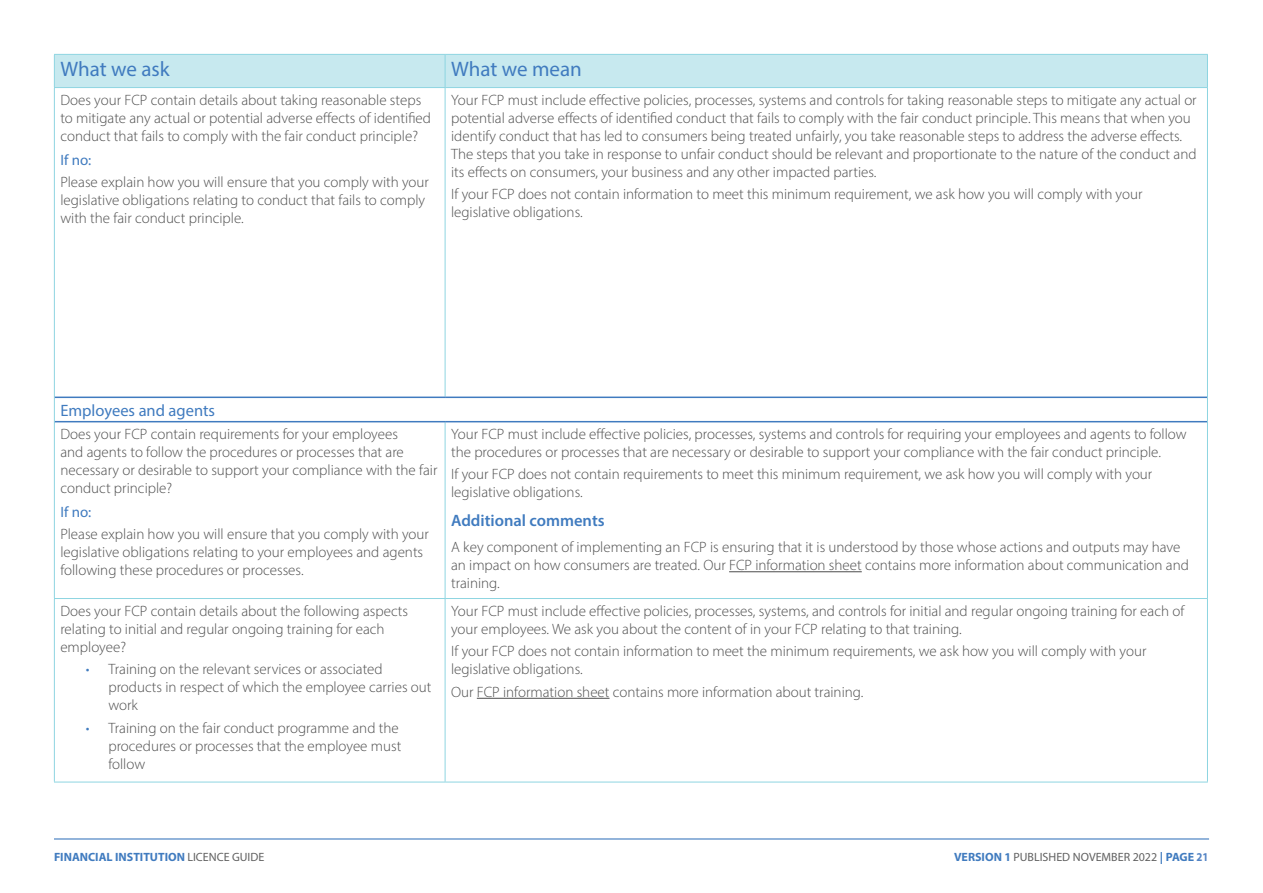
<style>
.page{position:relative;width:1263px;height:893px;background:#fff}
.page>*{position:absolute;margin:0;border:0;box-sizing:border-box;transform-origin:0 0}
.t1{font:21px "Myriad Pro";color:#407bbf}
.t2{font:16.5px "Myriad Pro";color:#407bbf}
.t3{font:600 16.5px "Myriad Pro";color:#407bbf}
.t4{font:300 15px/18px "Myriad Pro";color:#4d4d4d}
.t5{font:15px "Myriad Pro";letter-spacing:.005em;color:#407bbf}
.t6{font:12px "Myriad Pro";color:#616161}
.t7{font:700 12px "Myriad Pro";color:#407bbf}
.s1{color:#407bbf}
.s2{font-weight:400;color:#616161}
.s3{font-weight:700;color:#407bbf}
.s4{font-weight:700;color:#5484c4}
</style>
<div class="page">
<hr style="left:54px;top:838px;width:1155px;height:1px;background:#407bbf">
<div style="left:55px;top:55px;width:1152px;height:32px;background:#c7e9ef"></div>
<hr style="left:54px;top:54px;width:391px;height:1px;background:#8ed5e1">
<hr style="left:54px;top:55px;width:1px;height:32px;background:#8ed5e1">
<hr style="left:445px;top:54px;width:763px;height:1px;background:#8ed5e1">
<hr style="left:445px;top:55px;width:1px;height:32px;background:#8ed5e1">
<hr style="left:1207px;top:55px;width:1px;height:32px;background:#8ed5e1">
<hr style="left:54px;top:87px;width:391px;height:1px;background:#8ed5e1">
<hr style="left:54px;top:88px;width:1px;height:309px;background:#8ed5e1">
<hr style="left:445px;top:87px;width:763px;height:1px;background:#8ed5e1">
<hr style="left:445px;top:88px;width:1px;height:309px;background:#8ed5e1">
<hr style="left:1207px;top:88px;width:1px;height:309px;background:#8ed5e1">
<svg style="left:54px;top:397px;width:1px;height:25px"></svg>
<svg style="left:1207px;top:397px;width:1px;height:25px"></svg>
<hr style="left:54px;top:422px;width:1px;height:176px;background:#8ed5e1">
<hr style="left:445px;top:422px;width:1px;height:176px;background:#8ed5e1">
<hr style="left:1207px;top:422px;width:1px;height:176px;background:#8ed5e1">
<hr style="left:54px;top:598px;width:391px;height:1px;background:#8ed5e1">
<hr style="left:54px;top:599px;width:1px;height:183px;background:#8ed5e1">
<hr style="left:445px;top:598px;width:763px;height:1px;background:#8ed5e1">
<hr style="left:445px;top:599px;width:1px;height:183px;background:#8ed5e1">
<hr style="left:1207px;top:599px;width:1px;height:183px;background:#8ed5e1">
<hr style="left:54px;top:782px;width:391px;height:1px;background:#8ed5e1">
<hr style="left:445px;top:782px;width:763px;height:1px;background:#8ed5e1">
<hr style="left:55px;top:397px;width:390px;height:1px;background:#407bbf">
<hr style="left:445px;top:397px;width:762px;height:1px;background:#407bbf">
<hr style="left:55px;top:421px;width:390px;height:1px;background:#407bbf">
<hr style="left:445px;top:421px;width:762px;height:1px;background:#407bbf">
<hr style="left:729px;top:571px;width:133px;height:1px;background:#4d4d4d">
<hr style="left:477px;top:698px;width:132px;height:1px;background:#4d4d4d">
<p class="t1" style="left:60px;top:56px;width:111px">What we ask</p>
<p class="t1" style="left:451px;top:56px;width:132px">What we mean</p>
<p class="t4" style="left:60px;top:91px;width:372px">Does your FCP contain details about taking reasonable steps to mitigate any actual or potential adverse effects of identified conduct that fails to comply with the fair conduct principle?</p>
<p class="t5" style="left:60px;top:151px;width:32px">If no:</p>
<p class="t4" style="left:60px;top:173px;width:370px">Please explain how you will ensure that you comply with your legislative obligations relating to conduct that fails to comply with the fair conduct principle.</p>
<p class="t4" style="left:451px;top:91px;width:747px">Your FCP must include effective policies, processes, systems and controls for taking reasonable steps to mitigate any actual or potential adverse effects of identified conduct that fails to comply with the fair conduct principle. This means that when you identify conduct that has led to consumers being treated unfairly, you take reasonable steps to address the adverse effects.<br>The steps that you take in response to unfair conduct should be relevant and proportionate to the nature of the conduct and its effects on consumers, your business and any other impacted parties.</p>
<p class="t4" style="left:451px;top:185px;width:693px">If your FCP does not contain information to meet this minimum requirement, we ask how you will comply with your legislative obligations.</p>
<p class="t2" style="left:60px;top:400px;width:156px">Employees and agents</p>
<p class="t4" style="left:60px;top:425px;width:379px">Does your FCP contain requirements for your employees<br>and agents to follow the procedures or processes that are necessary or desirable to support your compliance with the fair conduct principle?</p>
<p class="t5" style="left:60px;top:503px;width:32px">If no:</p>
<p class="t4" style="left:60px;top:525px;width:370px">Please explain how you will ensure that you comply with your legislative obligations relating to your employees and agents following these procedures or processes.</p>
<p class="t4" style="left:60px;top:602px;width:349px">Does your FCP contain details about the following aspects relating to initial and regular ongoing training for each employee?</p>
<p class="t4" style="left:108px;top:660px;width:325px;text-indent:-22px"><span class="s1">•</span> Training on the relevant services or associated products in respect of which the employee carries out work</p>
<p class="t4" style="left:108px;top:719px;width:294px;text-indent:-22px"><span class="s1">•</span> Training on the fair conduct programme and the procedures or processes that the employee must follow</p>
<p class="t4" style="left:451px;top:425px;width:737px">Your FCP must include effective policies, processes, systems and controls for requiring your employees and agents to follow the procedures or processes that are necessary or desirable to support your compliance with the fair conduct principle.</p>
<p class="t4" style="left:451px;top:465px;width:703px">If your FCP does not contain requirements to meet this minimum requirement, we ask how you will comply with your legislative obligations.</p>
<p class="t3" style="left:451px;top:510px;width:155px">Additional comments</p>
<p class="t4" style="left:451px;top:538px;width:739px">A key component of implementing an FCP is ensuring that it is understood by those whose actions and outputs may have an impact on how consumers are treated. Our FCP information sheet contains more information about communication and training.</p>
<p class="t4" style="left:451px;top:602px;width:735px">Your FCP must include effective policies, processes, systems, and controls for initial and regular ongoing training for each of your employees. We ask you about the content of in your FCP relating to that training.</p>
<p class="t4" style="left:451px;top:642px;width:697px">If your FCP does not contain information to meet the minimum requirements, we ask how you will comply with your legislative obligations.</p>
<p class="t4" style="left:451px;top:683px;width:414px">Our FCP information sheet contains more information about training.</p>
<p class="t7" style="left:54px;top:849px;width:212px">FINANCIAL INSTITUTION <span class="s2">LICENCE GUIDE</span></p>
<p class="t6" style="left:954px;top:849px;width:256px"><span class="s3">VERSION 1</span> PUBLISHED NOVEMBER 2022 <span class="s3">| PAGE</span> <span class="s4">21</span></p>
</div>
